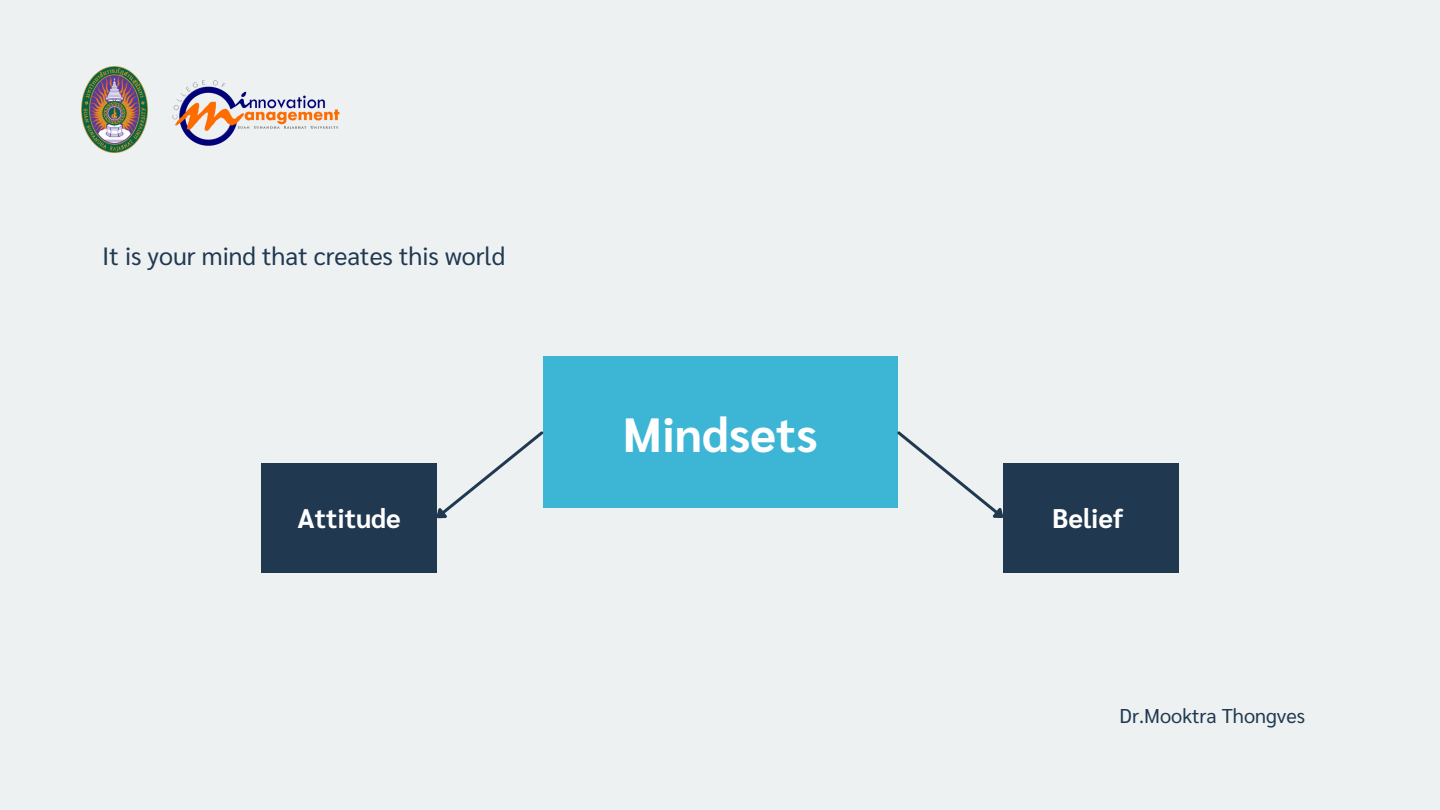
<style>
.page{position:relative;width:1440px;height:810px;background:#edf1f2}
.page>*{position:absolute;margin:0;border:0;box-sizing:border-box;transform-origin:0 0}
.t1{font:700 48px "Sarabun";color:#fff}
.t2{font:700 27px "Sarabun";color:#fff}
.t3{font:25px "Sarabun";color:#203850}
.t4{font:20px "Sarabun";color:#203850}
</style>
<div class="page">
<div style="left:543px;top:356px;width:355px;height:151px;background:#3db6d6"></div>
<div style="left:261px;top:463px;width:176px;height:110px;background:#203850"></div>
<div style="left:1003px;top:463px;width:176px;height:110px;background:#203850"></div>
<svg style="left:895px;top:431px;width:108px;height:88px"></svg>
<svg style="left:437px;top:431px;width:109px;height:88px"></svg>
<img style="left:172px;top:80px;width:168px;height:66px">
<img style="left:81px;top:67px;width:67px;height:85px">
<p class="t3" style="left:102px;top:238px;width:405px">It is your mind that creates this world</p>
<p class="t1" style="left:623px;top:400px;width:196px">Mindsets</p>
<p class="t2" style="left:297px;top:499px;width:105px">Attitude</p>
<p class="t2" style="left:1052px;top:499px;width:73px">Belief</p>
<p class="t4" style="left:1120px;top:702px;width:187px">Dr.Mooktra Thongves</p>
</div>
